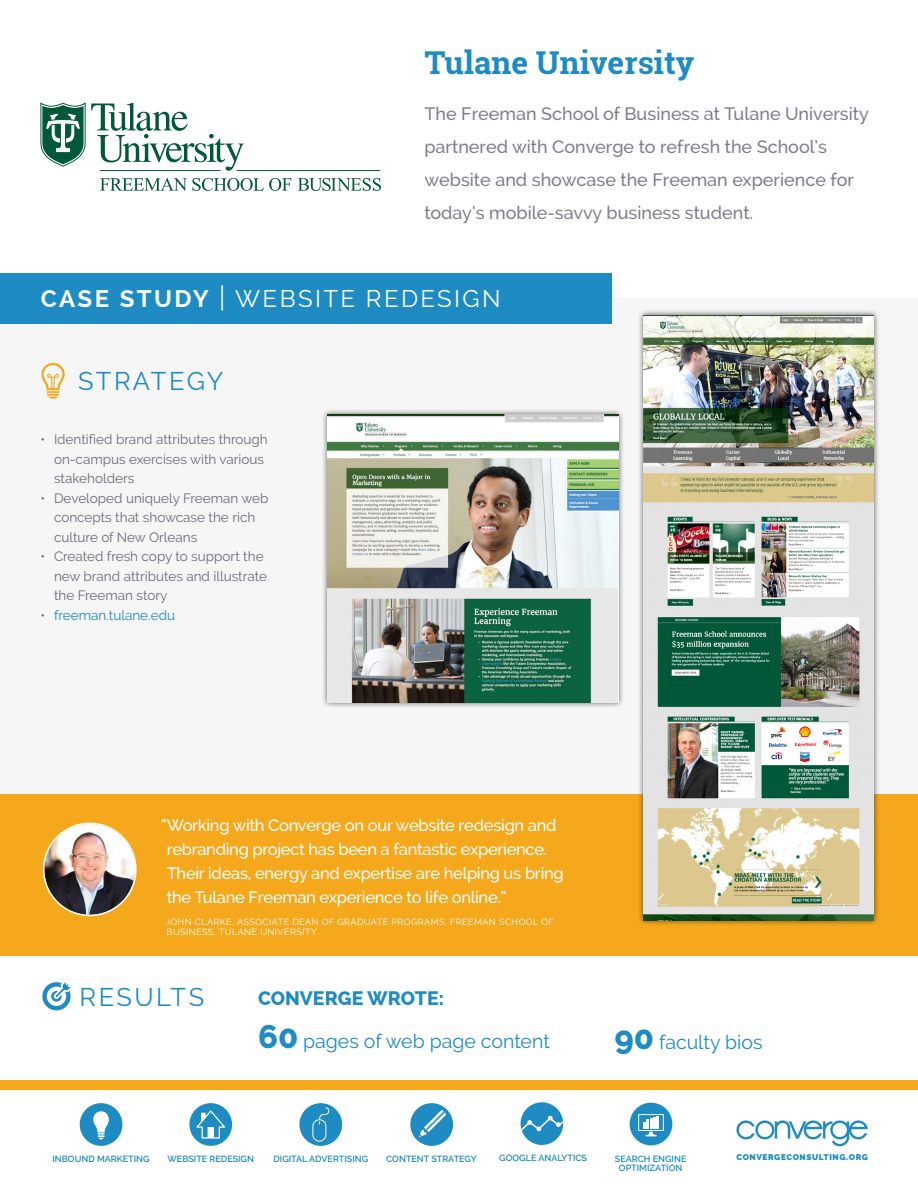
<style>
.page{position:relative;width:918px;height:1188px;background:#fff}
.page>*{position:absolute;margin:0;border:0;box-sizing:border-box;transform-origin:0 0}
.TITLE_school_name{font:700 31.5px "Roboto Slab";color:#1e8bc2}
.Case_Study{font:25.5px "Raleway";letter-spacing:.095em;color:#1e8bc2}
.Case_Study-2{font:24px "Raleway";letter-spacing:.1em;color:#fff}
.t1{font:19.5px "Raleway";color:#1e8bc2}
.t2{font:800 19.5px "Raleway";color:#1e8bc2}
.body_copy{font:500 18px/33px "Raleway";color:#7c7f89}
.QUOTE{font:500 16.5px/24px "Raleway";letter-spacing:-.015em;color:#fff}
.t3{font:13.5px/19.5px "Raleway";color:#6a6d79}
.t4{font:13.5px "Raleway";color:#1e8bc2}
.t5{font:600 9px "Raleway";color:#1e8bc2}
.QUOTE_attribute{font:9px/10.5px "Raleway";letter-spacing:.05em;color:#fff}
.web_address_footer{font:900 8.25px "Raleway";letter-spacing:.075em;color:#1e8bc2}
.s1{font-weight:700}
.s2{font-size:27.9px}
.s3{font-weight:800;font-size:33px}
</style>
<div class="page">
<div style="left:0;top:298px;width:918px;height:598px;background:#f6f6f6"></div>
<svg style="left:41px;top:363px;width:24px;height:36px"></svg>
<div style="left:0;top:795px;width:918px;height:161px;background:#f5a81c"></div>
<img style="left:44px;top:824px;width:91px;height:91px;border-radius:45px">
<div style="left:43px;top:823px;width:94px;height:93px;border:2px solid #fff;border-radius:50%"></div>
<div style="left:0;top:273px;width:612px;height:51px;background:#1e8bc2"></div>
<div style="left:638px;top:310px;width:242px;height:616px;background:#231f20;opacity:.75"></div>
<img style="left:644px;top:316px;width:230px;height:604px">
<div style="left:321px;top:408px;width:303px;height:300px;background:#231f20;opacity:.75"></div>
<img style="left:327px;top:414px;width:291px;height:288px">
<svg style="left:91px;top:103px;width:153px;height:68px"></svg>
<svg style="left:41px;top:103px;width:44px;height:63px"></svg>
<svg style="left:100px;top:178px;width:191px;height:13px"></svg>
<svg style="left:298px;top:178px;width:83px;height:13px"></svg>
<hr style="left:237px;top:170px;width:143px;height:1px;background:#005837">
<svg style="left:42px;top:982px;width:29px;height:28px"></svg>
<svg style="left:736px;top:1120px;width:132px;height:26px"></svg>
<div style="left:189px;top:1103px;width:43px;height:43px;background:#1e8bc2;border-radius:50%"></div>
<svg style="left:196px;top:1110px;width:29px;height:29px"></svg>
<div style="left:80px;top:1103px;width:42px;height:43px;background:#1e8bc2;border-radius:50%"></div>
<svg style="left:93px;top:1111px;width:16px;height:29px"></svg>
<div style="left:299px;top:1103px;width:43px;height:43px;background:#1e8bc2;border-radius:50%"></div>
<svg style="left:312px;top:1107px;width:17px;height:35px"></svg>
<div style="left:410px;top:1103px;width:43px;height:43px;background:#1e8bc2;border-radius:50%"></div>
<svg style="left:419px;top:1110px;width:27px;height:28px"></svg>
<svg style="left:521px;top:1102px;width:42px;height:43px"></svg>
<div style="left:630px;top:1103px;width:42px;height:42px;background:#1e8bc2;border-radius:50%"></div>
<svg style="left:638px;top:1114px;width:26px;height:22px"></svg>
<div style="left:0;top:1080px;width:918px;height:10px;background:#f5a81c"></div>
<p class="TITLE_school_name" style="left:424px;top:40px;width:272px">Tulane University</p>
<p class="body_copy" style="left:424px;top:97px;width:446px">The Freeman School of Business at Tulane University partnered with Converge to refresh the School’s website and showcase the Freeman experience for today’s mobile-savvy business student.</p>
<p class="Case_Study-2" style="left:41px;top:284px;width:461px"><span class="s1">CASE STUDY</span> <span class="s2">|</span> WEBSITE REDESIGN</p>
<p class="Case_Study" style="left:78px;top:366px;width:147px">STRATEGY</p>
<p class="t3" style="left:54px;top:430px;width:215px;text-indent:-14px">• Identified brand attributes through on-campus exercises with various stakeholders</p>
<p class="t3" style="left:54px;top:488px;width:216px;text-indent:-14px">• Developed uniquely Freeman web concepts that showcase the rich culture of New Orleans</p>
<p class="t3" style="left:54px;top:547px;width:215px;text-indent:-14px">• Created fresh copy to support the new brand attributes and illustrate the Freeman story</p>
<p class="t4" style="left:40px;top:607px;width:136px">• freeman.tulane.edu</p>
<p class="QUOTE" style="left:167px;top:814px;width:399px;text-indent:-6px">“Working with Converge on our website redesign and rebranding project has been a fantastic experience.<br>Their ideas, energy and expertise are helping us bring the Tulane Freeman experience to life online.”</p>
<p class="QUOTE_attribute" style="left:166px;top:916px;width:390px">JOHN CLARKE, ASSOCIATE DEAN OF GRADUATE PROGRAMS, FREEMAN SCHOOL OF<br>BUSINESS, TULANE UNIVERSITY</p>
<p class="Case_Study" style="left:80px;top:983px;width:126px">RESULTS</p>
<p class="t2" style="left:258px;top:987px;width:187px">CONVERGE WROTE:</p>
<p class="t1" style="left:258px;top:1030px;width:293px"><span class="s3">60</span> pages of web page content</p>
<p class="t1" style="left:614px;top:1031px;width:150px"><span class="s3">90</span> faculty bios</p>
<p class="t5" style="left:53px;top:1153px;width:99px">INBOUND MARKETING</p>
<p class="t5" style="left:167px;top:1153px;width:88px">WEBSITE REDESIGN</p>
<p class="t5" style="left:273px;top:1153px;width:96px">DIGITAL ADVERTISING</p>
<p class="t5" style="left:386px;top:1153px;width:92px">CONTENT STRATEGY</p>
<p class="t5" style="left:499px;top:1152px;width:89px">GOOGLE ANALYTICS</p>
<p class="t5" style="left:615px;top:1153px;width:73px">SEARCH ENGINE</p>
<p class="web_address_footer" style="left:736px;top:1152px;width:133px">CONVERGECONSULTING.ORG</p>
<p class="t5" style="left:619px;top:1162px;width:65px">OPTIMIZATION</p>
</div>
